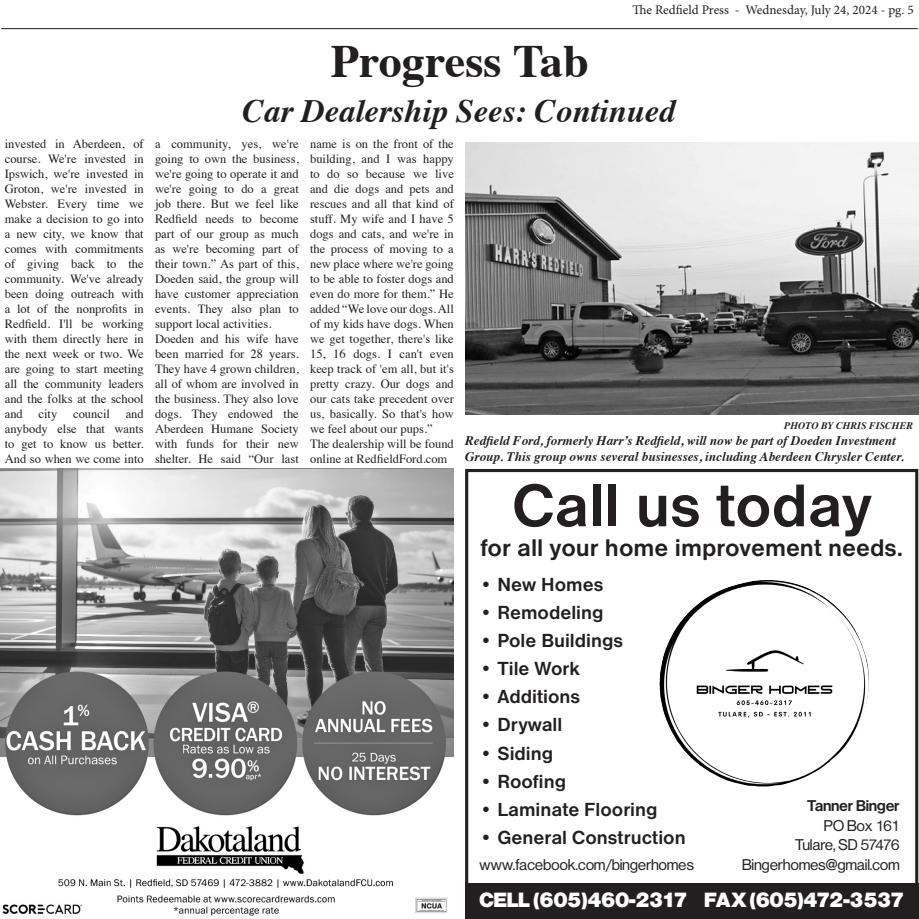
<style>
.page{position:relative;width:919px;height:919px;background:#fff}
.page>*{position:absolute;margin:0;border:0;box-sizing:border-box;transform-origin:0 0}
.t1{font:700 62.5px "Nimbus San D";color:#231f20}
.Page_title{font:700 46.25px "Times";color:#231f20}
.Story_title{font:italic 700 32.5px "Times";color:#231f20}
.t2{font:700 25px "Nimbus San D";color:#231f20}
.t3{font:21.5px "Nimbus San P Blac";letter-spacing:.01em;color:#fff}
.t4{font:700 19.62px "Nimbus San D";color:#231f20}
.t5{font:16.25px/19.5px "Nimbus San P";letter-spacing:.02em;color:#231f20;text-align:right}
.PHOTO_CUTLINE{font:italic 700 13.12px/15.8px "Times";color:#231f20}
.t6{font:13.12px "Minion Pro";color:#231f20}
.t7{font:12.5px/15px "Times";color:#231f20;text-align:justify}
.PHOTO_BYLINE{font:italic 700 10px "Times";color:#231f20}
.s1{font-weight:700}
</style>
<div class="page">
<hr style="left:1px;top:28px;width:916px;height:1px;background:#231f20">
<img style="left:1px;top:468px;width:452px;height:448px">
<div style="left:465px;top:468px;width:452px;height:450px;border:3px solid #231f20"></div>
<div style="left:465px;top:883px;width:452px;height:35px;background:#231f20"></div>
<img style="left:659px;top:580px;width:210px;height:206px">
<img style="left:465px;top:142px;width:452px;height:272px">
<p class="t6" style="left:632px;top:1px;width:282px">The Redfield Press - Wednesday, July 24, 2024 - pg. 5</p>
<p class="t7" style="left:5px;top:135px;width:140px">invested in Aberdeen, of course. We're invested in Ipswich, we're invested in Groton, we're invested in Webster. Every time we make a decision to go into a new city, we know that comes with commitments of giving back to the community. We've already been doing outreach with a lot of the nonprofits in Redfield. I'll be working with them directly here in the next week or two. We are going to start meeting all the community leaders and the folks at the school and</p>
<p class="t7" style="left:39px;top:405px;width:20px">city</p>
<p class="t7" style="left:73px;top:405px;width:38px">council</p>
<p class="t7" style="left:5px;top:405px;width:140px;text-indent:121px">and anybody else that wants to get to know us better.<br>And so when we come into</p>
<p class="Page_title" style="left:330px;top:17px;width:259px">Progress Tab</p>
<p class="Story_title" style="left:242px;top:81px;width:434px">Car Dealership Sees: Continued</p>
<p class="t7" style="left:155px;top:135px;width:145px">a community, yes, we're going to own the business, we're going to operate it and we're going to do a great job there. But we feel like Redfield needs to become part of our group as much as we're becoming part of their town.” As part of this, Doeden said, the group will have customer appreciation events. They also plan to support local activities.</p>
<p class="t7" style="left:155px;top:330px;width:145px">Doeden and his wife have been married for 28 years.<br>They have 4 grown children, all of whom are involved in the business. They also love dogs. They endowed the Aberdeen Humane Society with funds for their new shelter. He said “Our last</p>
<p class="t7" style="left:310px;top:135px;width:145px">name is on the front of the building, and I was happy to do so because we live and die dogs and pets and rescues and all that kind of stuff. My wife and I have 5 dogs and cats, and we're in the process of moving to a new place where we're going to be able to foster dogs and even do more for them.” He added “We love our dogs. All of my kids have dogs. When we get together, there's like 15, 16 dogs. I can't even keep track of 'em all, but it's pretty crazy. Our dogs and our cats take precedent over us, basically. So that's how we feel about our pups.”</p>
<p class="t7" style="left:310px;top:435px;width:145px">The dealership will be found online at RedfieldFord.com</p>
<p class="PHOTO_BYLINE" style="left:783px;top:416px;width:130px">PHOTO BY CHRIS FISCHER</p>
<p class="PHOTO_CUTLINE" style="left:465px;top:431px;width:440px">Redfield Ford, formerly Harr’s Redfield, will now be part of Doeden Investment<br>Group. This group owns several businesses, including Aberdeen Chrysler Center.</p>
<p class="t1" style="left:511px;top:470px;width:361px">Call us today</p>
<p class="t2" style="left:480px;top:533px;width:424px">for all your home improvement needs.</p>
<p class="t4" style="left:479px;top:573px;width:125px">• New Homes</p>
<p class="t4" style="left:479px;top:601px;width:126px">• Remodeling</p>
<p class="t4" style="left:479px;top:629px;width:145px">• Pole Buildings</p>
<p class="t4" style="left:479px;top:657px;width:102px">• Tile Work</p>
<p class="t4" style="left:479px;top:685px;width:102px">• Additions</p>
<p class="t4" style="left:479px;top:713px;width:84px">• Drywall</p>
<p class="t4" style="left:479px;top:741px;width:75px">• Siding</p>
<p class="t4" style="left:479px;top:769px;width:88px">• Roofing</p>
<p class="t4" style="left:479px;top:797px;width:179px">• Laminate Flooring</p>
<p class="t4" style="left:479px;top:826px;width:208px">• General Construction</p>
<p class="t5" style="left:479px;top:853px;width:216px">www.facebook.com/bingerhomes</p>
<p class="t5" style="left:742px;top:795px;width:158px"><span class="s1">Tanner Binger<br></span>PO Box 161<br>Tulare, SD 57476<br>Bingerhomes@gmail.com</p>
<p class="t3" style="left:479px;top:890px;width:426px">CELL (605)460-2317 FAX (605)472-3537</p>
</div>
